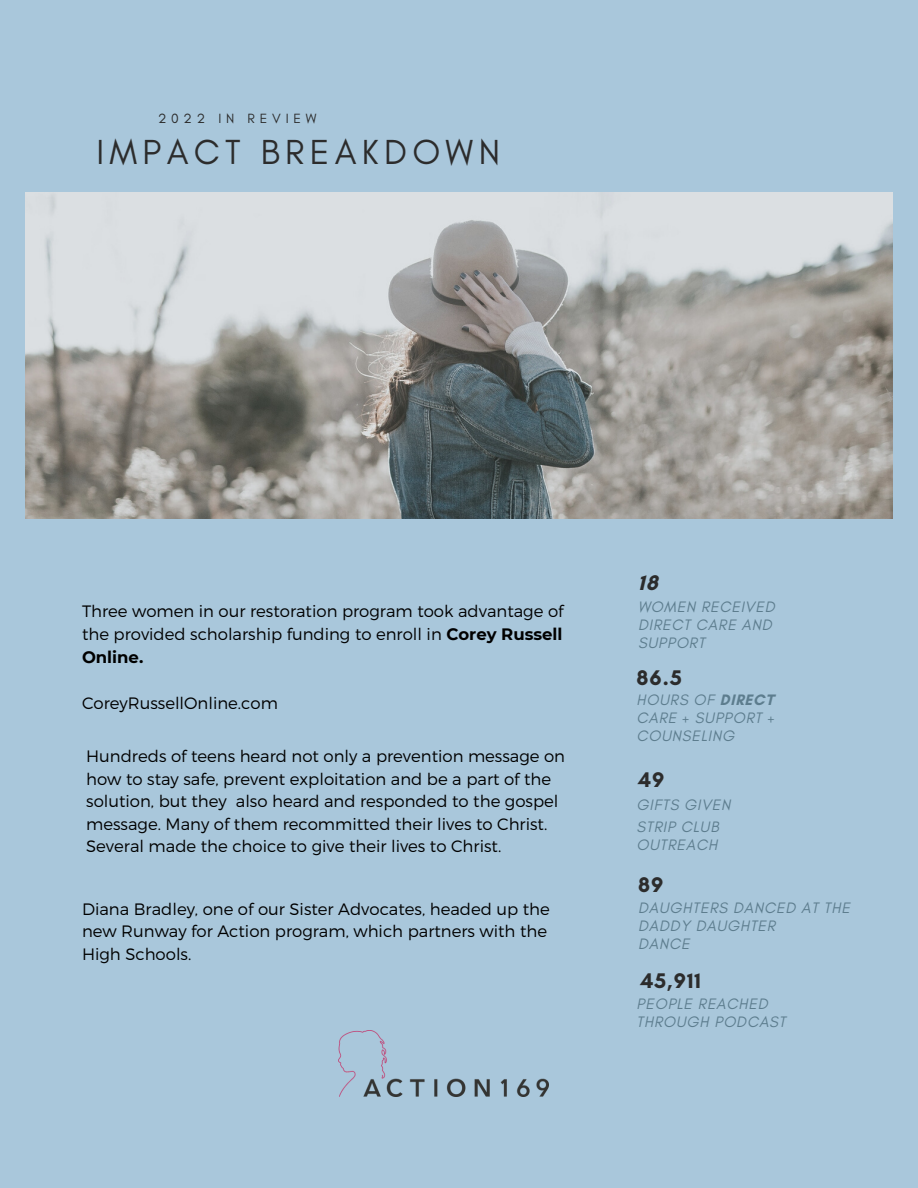
<style>
.page{position:relative;width:918px;height:1188px;background:#a9c7db}
.page>*{position:absolute;margin:0;border:0;box-sizing:border-box;transform-origin:0 0}
.t1{font:35.4px "Glacial Indifference";letter-spacing:.15em;color:#2c2c2c}
.t2{font:700 21.6px "Glacial Indifference";letter-spacing:.05em;color:#2c2c2c}
.t3{font:300 16.5px/22.5px "Montserrat";color:#000}
.t4{font:italic 15.45px/18px "Glacial Indifference";letter-spacing:.05em;color:#5d7d8e}
.t5{font:13.65px "Glacial Indifference";letter-spacing:.35em;color:#2c2c2c}
.s1{font-weight:700}
.s2{font-weight:700;font-style:normal}
</style>
<div class="page">
<img style="left:338px;top:1030px;width:211px;height:66px">
<img style="left:26px;top:192px;width:866px;height:327px">
<p class="t5" style="left:158px;top:110px;width:160px">2022 IN REVIEW</p>
<h1 class="t1" style="left:96px;top:130px;width:405px">IMPACT BREAKDOWN</h1>
<p class="t3" style="left:82px;top:599px;width:483px;line-height:23.1px;text-align:justify">Three women in our restoration program took advantage of the provided scholarship funding to enroll in <span class="s1">Corey Russell Online.</span></p>
<p class="t3" style="left:82px;top:691px;width:197px">CoreyRussellOnline.com</p>
<p class="t3" style="left:86px;top:744px;width:480px">Hundreds of teens heard not only a prevention message on how to stay safe, prevent exploitation and be a part of the solution, but they also heard and responded to the gospel message. Many of them recommitted their lives to Christ.<br>Several made the choice to give their lives to Christ.</p>
<p class="t3" style="left:82px;top:897px;width:469px">Diana Bradley, one of our Sister Advocates, headed up the new Runway for Action program, which partners with the<br>High Schools.</p>
<h2 class="t2" style="left:638px;top:570px;width:21px">18</h2>
<p class="t4" style="left:638px;top:597px;width:138px">WOMEN RECEIVED<br>DIRECT CARE AND<br>SUPPORT</p>
<h2 class="t2" style="left:637px;top:664px;width:47px">86.5</h2>
<p class="t4" style="left:637px;top:691px;width:139px;text-align:justify">HOURS OF <span class="s2">DIRECT </span>CARE + SUPPORT + COUNSELING</p>
<h2 class="t2" style="left:638px;top:766px;width:28px">49</h2>
<p class="t4" style="left:637px;top:793px;width:96px;line-height:21.9px">GIFTS GIVEN<br>STRIP CLUB</p>
<p class="t4" style="left:637px;top:835px;width:82px">OUTREACH</p>
<h2 class="t2" style="left:638px;top:872px;width:27px">89</h2>
<p class="t4" style="left:638px;top:899px;width:213px">DAUGHTERS DANCED AT THE<br>DADDY DAUGHTER<br>DANCE</p>
<h2 class="t2" style="left:640px;top:967px;width:62px">45,911</h2>
<p class="t4" style="left:637px;top:994px;width:151px">PEOPLE REACHED<br>THROUGH PODCAST</p>
</div>
